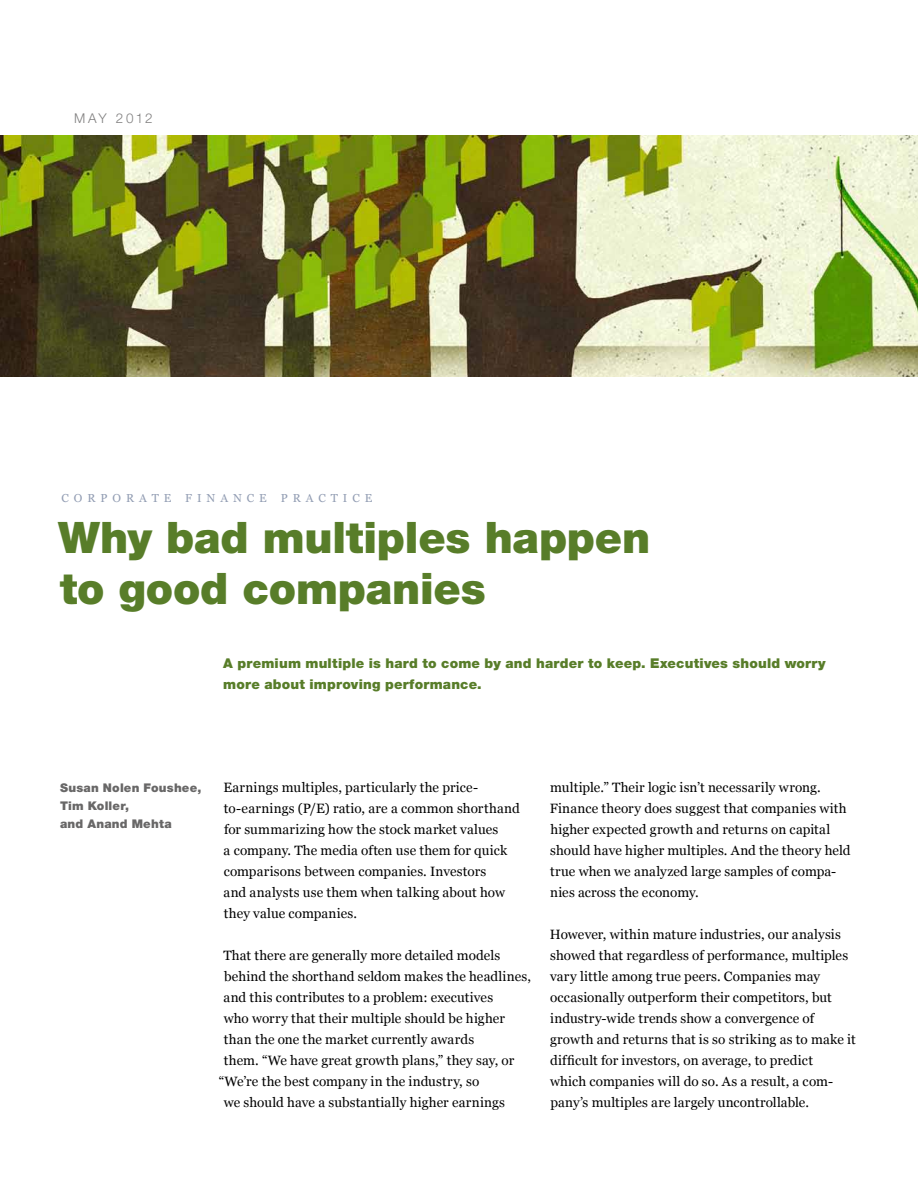
<style>
.page{position:relative;width:918px;height:1188px;background:#fff}
.page>*{position:absolute;margin:0;border:0;box-sizing:border-box;transform-origin:0 0}
.t1{font:900 43.5px/51px "Helvetica Neue LT Std";letter-spacing:-.005em;color:#587d29}
.t2{font:13.5px/21px "Georgia";letter-spacing:.01em;color:#000}
.t3{font:900 13.5px/21px "Helvetica Neue LT Std";letter-spacing:.015em;color:#587d29}
.t4{font:300 13.5px "Helvetica Neue LT Std";letter-spacing:.175em;color:#828181}
.t5{font:900 12px/18px "Helvetica Neue LT Std";letter-spacing:.02em;color:#686767}
.t6{font:11.55px "Georgia";letter-spacing:.43em;color:#929db3}
</style>
<div class="page">
<img style="left:0;top:135px;width:918px;height:241px">
<p class="t4" style="left:74px;top:110px;width:80px">MAY 2012</p>
<p class="t6" style="left:62px;top:492px;width:312px">CORPORATE FINANCE PRACTICE</p>
<h1 class="t1" style="left:58px;top:512px;width:593px">Why bad multiples happen to good companies</h1>
<p class="t3" style="left:223px;top:652px;width:604px">A premium multiple is hard to come by and harder to keep. Executives should worry more about improving performance.</p>
<p class="t5" style="left:60px;top:779px;width:143px">Susan Nolen Foushee,<br>Tim Koller,<br>and Anand Mehta</p>
<p class="t2" style="left:223px;top:777px;width:298px">Earnings multiples, particularly the price&shy;to-earnings (P/E) ratio, are a common shorthand for summarizing how the stock market values<br>a company. The media often use them for quick comparisons between companies. Investors<br>and analysts use them when talking about how they value companies.</p>
<p class="t2" style="left:223px;top:945px;width:278px">That there are generally more detailed models</p>
<p class="t2" style="left:224px;top:966px;width:308px">behind the shorthand seldom makes the headlines,</p>
<p class="t2" style="left:224px;top:987px;width:271px">and this contributes to a problem: executives</p>
<p class="t2" style="left:224px;top:1008px;width:283px">who worry that their multiple should be higher</p>
<p class="t2" style="left:224px;top:1029px;width:252px">than the one the market currently awards</p>
<p class="t2" style="left:224px;top:1050px;width:292px">them. “We have great growth plans,” they say, or</p>
<p class="t2" style="left:219px;top:1071px;width:262px">“We’re the best company in the industry, so</p>
<p class="t2" style="left:224px;top:1092px;width:283px">we should have a substantially higher earnings</p>
<p class="t2" style="left:550px;top:777px;width:302px">multiple.” Their logic isn’t necessarily wrong.<br>Finance theory does suggest that companies with higher expected growth and returns on capital should have higher multiples. And the theory held true when we analyzed large samples of compa&shy;nies across the economy.</p>
<p class="t2" style="left:550px;top:924px;width:307px">However, within mature industries, our analysis showed that regardless of performance, multiples vary little among true peers. Companies may occasionally outperform their competitors, but industry-wide trends show a convergence of growth and returns that is so striking as to make it difficult for investors, on average, to predict<br>which companies will do so. As a result, a com&shy;pany’s multiples are largely uncontrollable.</p>
</div>
